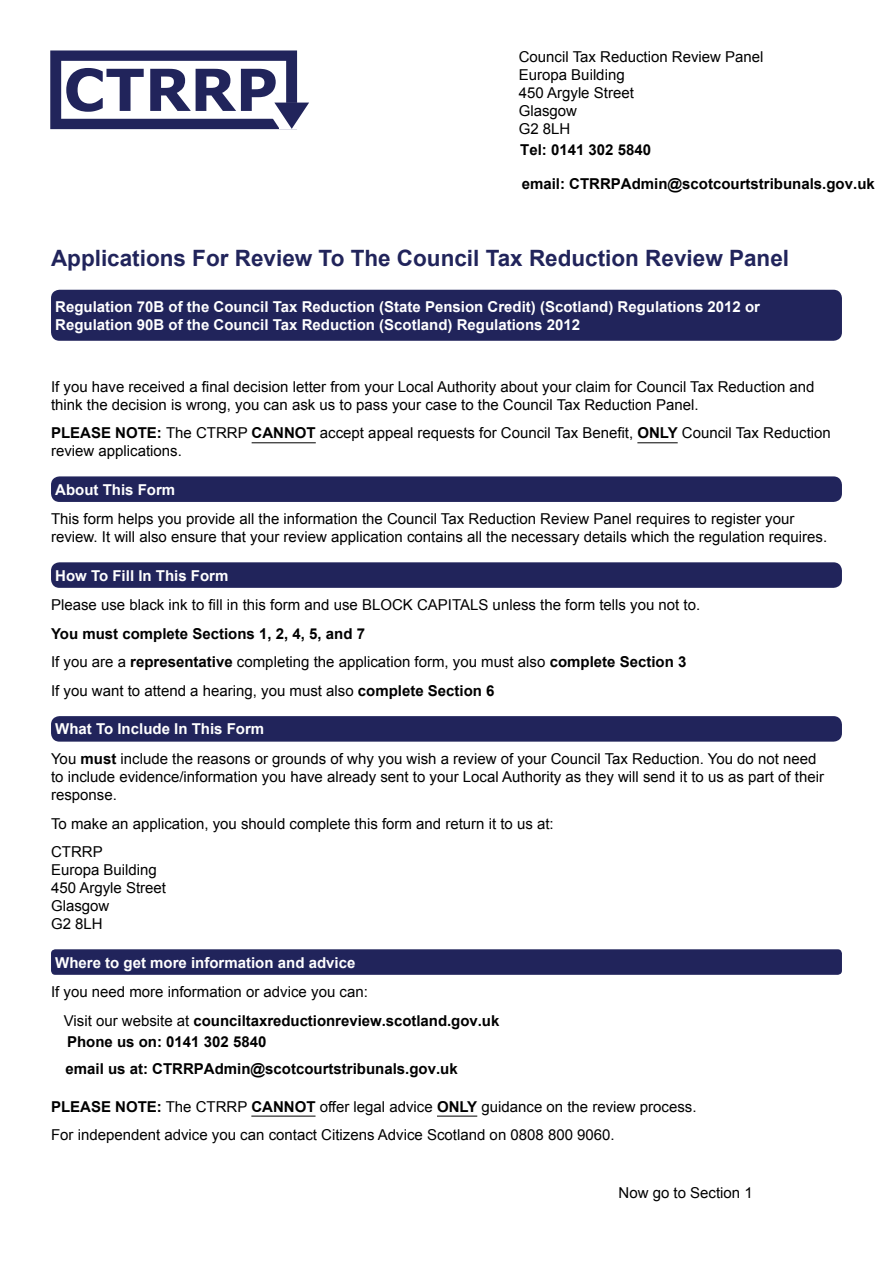
<style>
.page{position:relative;width:893px;height:1263px;background:#fff}
.page>*{position:absolute;margin:0;border:0;box-sizing:border-box;transform-origin:0 0}
.t1{font:700 57.9px "Verdana";color:#21245b}
.t2{font:700 22.5px "Arial";color:#21245b}
.t3{font:15px/18px "Arial";color:#000}
.t4{font:700 15px/18px "Arial";color:#fff}
.t5{font:700 15px/27.3px "Arial";color:#000}
.s1{font-weight:700}
.s2{font-weight:700;color:#fff}
</style>
<div class="page">
<hr style="left:252px;top:442px;width:64px;height:1px;background:#000">
<hr style="left:637px;top:442px;width:41px;height:1px;background:#000">
<hr style="left:251px;top:1116px;width:65px;height:1px;background:#000">
<hr style="left:437px;top:1116px;width:40px;height:1px;background:#000">
<div style="left:51px;top:290px;width:791px;height:51px;background:#21245b;border-radius:9px"></div>
<div style="left:51px;top:476px;width:791px;height:26px;background:#21245b;border-radius:9px"></div>
<div style="left:51px;top:562px;width:791px;height:26px;background:#21245b;border-radius:9px"></div>
<div style="left:51px;top:716px;width:791px;height:26px;background:#21245b;border-radius:9px"></div>
<div style="left:51px;top:949px;width:791px;height:26px;background:#21245b;border-radius:4px"></div>
<svg style="left:50px;top:50px;width:259px;height:79px"></svg>
<h1 class="t1" style="left:63px;top:52px;width:216px">CTRRP</h1>
<p class="t3" style="left:519px;top:48px;width:246px">Council Tax Reduction Review Panel<br>Europa Building<br>450 Argyle Street<br>Glasgow<br>G2 8LH</p>
<p class="t5" style="left:520px;top:137px;width:132px">Tel: 0141 302 5840</p>
<p class="t5" style="left:522px;top:171px;width:355px">email: CTRRPAdmin@scotcourtstribunals.gov.uk</p>
<h2 class="t2" style="left:51px;top:244px;width:740px">Applications For Review To The Council Tax Reduction Review Panel</h2>
<p class="t4" style="left:55px;top:298px;width:706px">Regulation 70B of the Council Tax Reduction (State Pension Credit) (Scotland) Regulations 2012 or<br>Regulation 90B of the Council Tax Reduction (Scotland) Regulations 2012</p>
<p class="t3" style="left:51px;top:378px;width:765px">If you have received a final decision letter from your Local Authority about your claim for Council Tax Reduction and think the decision is wrong, you can ask us to pass your case to the Council Tax Reduction Panel.</p>
<p class="t3" style="left:51px;top:424px;width:781px"><span class="s1">PLEASE NOTE:</span> The CTRRP <span class="s1">CANNOT</span> accept appeal requests for Council Tax Benefit, <span class="s1">ONLY</span> Council Tax Reduction review applications.</p>
<p class="t4" style="left:55px;top:481px;width:122px">About This Form</p>
<p class="t3" style="left:51px;top:510px;width:778px">This form helps you provide all the information the Council Tax Reduction Review Panel requires to register your review. It will also ensure that your review application contains all the necessary details which the regulation requires.</p>
<p class="t4" style="left:55px;top:567px;width:175px">How To Fill In This Form</p>
<p class="t3" style="left:51px;top:596px;width:651px">Please use black ink to fill in this form and use BLOCK CAPITALS unless the form tells you not to.</p>
<p class="t3" style="left:51px;top:619px;width:637px;line-height:28.7px"><span class="s1">You must complete Sections 1, 2, 4, 5, and 7<br></span>If you are a <span class="s1">representative</span> completing the application form, you must also <span class="s1">complete Section 3<br></span>If you want to attend a hearing, you must also <span class="s1">complete Section 6</span></p>
<p class="t3" style="left:51px;top:714px;width:767px;line-height:29.5px"><span class="s2">What To Include In This Form<br></span>You <span class="s1">must</span> include the reasons or grounds of why you wish a review of your Council Tax Reduction. You do not need</p>
<p class="t3" style="left:51px;top:768px;width:774px">to include evidence/information you have already sent to your Local Authority as they will send it to us as part of their response.</p>
<p class="t3" style="left:51px;top:809px;width:504px;line-height:28.7px">To make an application, you should complete this form and return it to us at:<br>CTRRP</p>
<p class="t3" style="left:51px;top:861px;width:117px">Europa Building<br>450 Argyle Street<br>Glasgow<br>G2 8LH</p>
<p class="t4" style="left:55px;top:954px;width:302px">Where to get more information and advice</p>
<p class="t3" style="left:64px;top:978px;width:437px;line-height:28.7px;text-indent:-13px">If you need more information or advice you can:<br>Visit our website at <span class="s1">counciltaxreductionreview.scotland.gov.uk</span></p>
<p class="t5" style="left:66px;top:1028px;width:394px">Phone us on: 0141 302 5840<br>email us at: CTRRPAdmin@scotcourtstribunals.gov.uk</p>
<p class="t3" style="left:51px;top:1092px;width:647px;line-height:28.7px"><span class="s1">PLEASE NOTE:</span> The CTRRP <span class="s1">CANNOT</span> offer legal advice <span class="s1">ONLY</span> guidance on the review process.<br>For independent advice you can contact Citizens Advice Scotland on 0808 800 9060.</p>
<p class="t3" style="left:618px;top:1183px;width:136px">Now go to Section 1</p>
</div>
